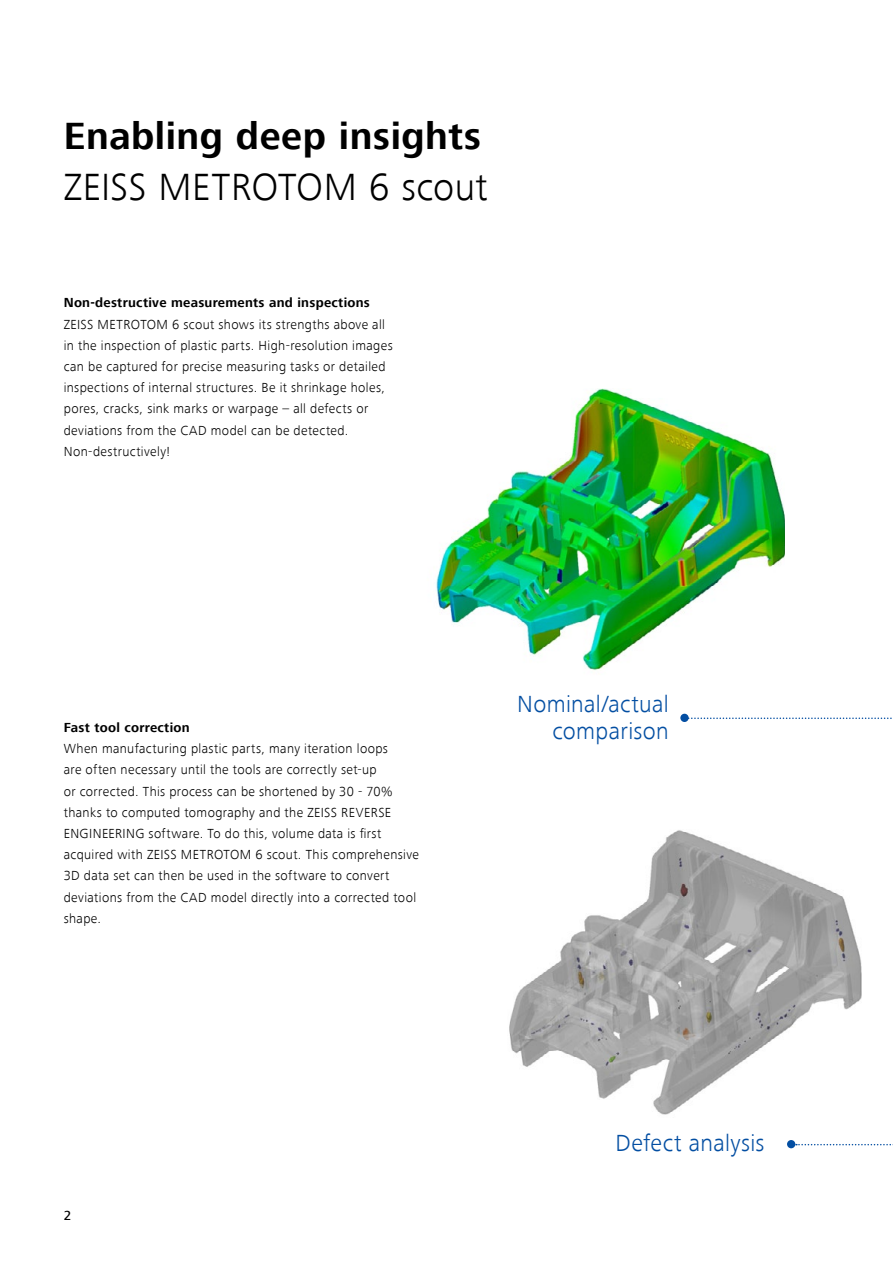
<style>
.page{position:relative;width:893px;height:1263px;background:#fff}
.page>*{position:absolute;margin:0;border:0;box-sizing:border-box;transform-origin:0 0}
.t1{font:700 39px "ZEISS Frutiger Next W1 G";letter-spacing:.01em;color:#000}
.t2{font:300 39px "ZEISS Frutiger Next W1 G";letter-spacing:.01em;color:#000}
.t3{font:300 24px/27px "ZEISS Frutiger Next W1 G";letter-spacing:.01em;color:#034ea2;text-align:right}
.t4{font:300 13.5px/21.1px "ZEISS Frutiger Next W1 G";letter-spacing:.03em;color:#000}
.t5{font:700 13.5px "ZEISS Frutiger Next W1 G";letter-spacing:.02em;color:#000}
.t6{font:500 13.5px "ZEISS Frutiger Next W1 G";color:#000}
</style>
<div class="page">
<img style="left:436px;top:388px;width:348px;height:282px">
<img style="left:509px;top:830px;width:353px;height:285px">
<svg style="left:796px;top:1144px;width:97px;height:1px"></svg>
<div style="left:787px;top:1140px;width:8px;height:8px;background:#034ea2;border-radius:50%"></div>
<svg style="left:689px;top:717px;width:203px;height:2px"></svg>
<div style="left:680px;top:714px;width:9px;height:8px;background:#034ea2;border-radius:50%"></div>
<h1 class="t1" style="left:64px;top:114px;width:419px">Enabling deep insights</h1>
<h1 class="t2" style="left:64px;top:165px;width:426px">ZEISS METROTOM 6 scout</h1>
<p class="t5" style="left:64px;top:295px;width:308px">Non-destructive measurements and inspections</p>
<p class="t4" style="left:64px;top:313px;width:330px">ZEISS METROTOM 6 scout shows its strengths above all in the inspection of plastic parts. High-resolution images can be captured for precise measuring tasks or detailed inspections of internal structures. Be it shrinkage holes, pores, cracks, sink marks or warpage – all defects or deviations from the CAD model can be detected.<br>Non-destructively!</p>
<p class="t5" style="left:64px;top:720px;width:127px">Fast tool correction</p>
<p class="t4" style="left:64px;top:738px;width:357px">When manufacturing plastic parts, many iteration loops<br>are often necessary until the tools are correctly set-up<br>or corrected. This process can be shortened by 30 - 70% thanks to computed tomography and the ZEISS REVERSE ENGINEERING software. To do this, volume data is first acquired with ZEISS METROTOM 6 scout. This comprehensive 3D data set can then be used in the software to convert deviations from the CAD model directly into a corrected tool shape.</p>
<p class="t6" style="left:64px;top:1208px;width:9px">2</p>
<h2 class="t3" style="left:517px;top:690px;width:153px">Nominal/actual comparison</h2>
<h2 class="t3" style="left:615px;top:1129px;width:150px">Defect analysis</h2>
</div>
